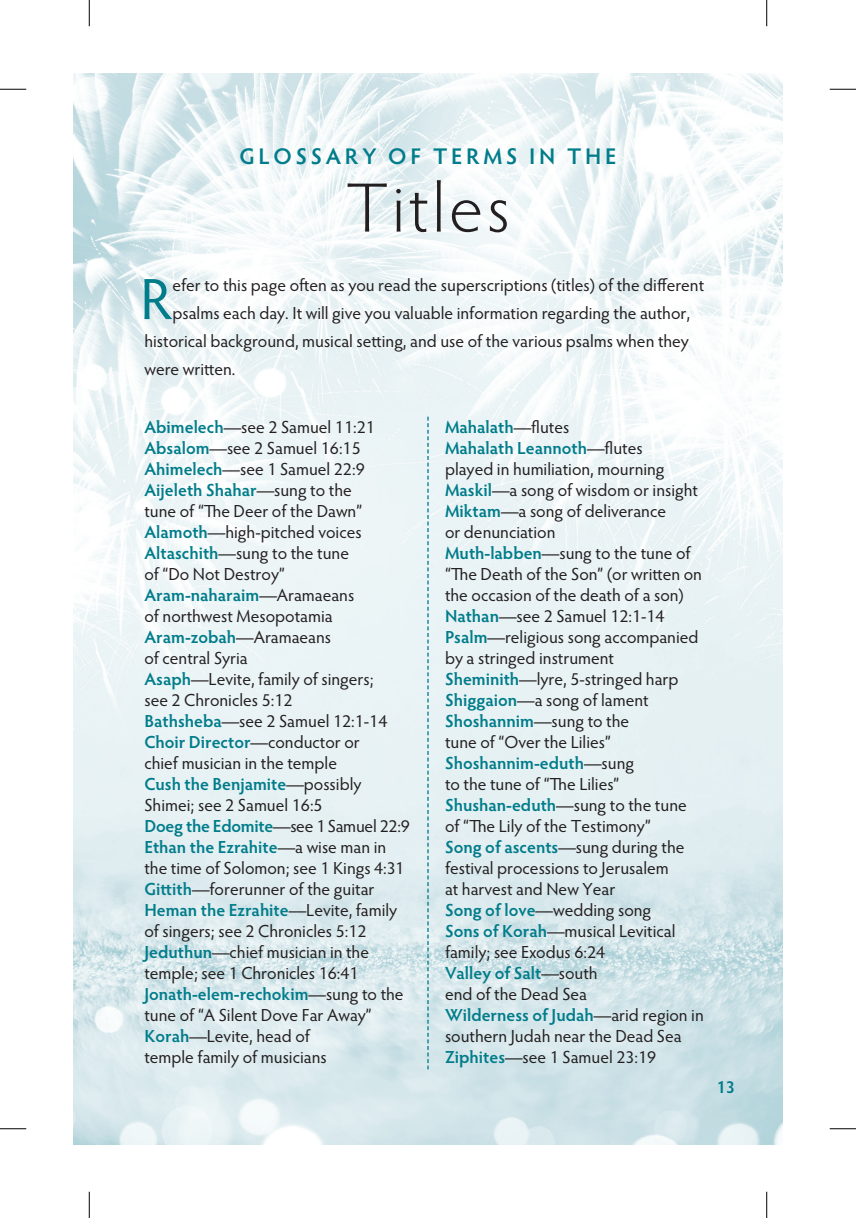
<style>
.page{position:relative;width:856px;height:1218px;background:#fff}
.page>*{position:absolute;margin:0;border:0;box-sizing:border-box;transform-origin:0 0}
.t1{font:300 70px "Hypatia Sans Pro";letter-spacing:.05em;color:#231f20}
.t2{font:58.45px "Hypatia Sans Pro";color:#007c8a}
.t3{font:600 22.75px "Hypatia Sans Pro";letter-spacing:.165em;color:#007c8a}
.t4{font:17.5px/21px "Hypatia Sans Pro";color:#231f20}
.t5{font:600 17.5px "Hypatia Sans Pro";color:#007c8a}
.s1{font-weight:600;color:#007c8a}
</style>
<div class="page">
<img style="left:74px;top:74px;width:708px;height:1070px">
<svg style="left:427px;top:417px;width:2px;height:652px"></svg>
<svg style="left:0;top:89px;width:26px;height:1px"></svg>
<svg style="left:830px;top:89px;width:26px;height:1px"></svg>
<svg style="left:0;top:1128px;width:26px;height:1px"></svg>
<svg style="left:830px;top:1128px;width:26px;height:1px"></svg>
<svg style="left:89px;top:0;width:1px;height:26px"></svg>
<svg style="left:89px;top:1192px;width:1px;height:26px"></svg>
<svg style="left:766px;top:0;width:1px;height:26px"></svg>
<svg style="left:766px;top:1192px;width:1px;height:26px"></svg>
<h3 class="t3" style="left:239px;top:141px;width:378px">GLOSSARY OF TERMS IN THE</h3>
<h1 class="t1" style="left:346px;top:162px;width:166px">Titles</h1>
<h2 class="t2" style="left:140px;top:260px;width:34px">R</h2>
<p class="t4" style="left:172px;top:274px;width:533px">efer to this page often as you read the superscriptions (titles) of the different</p>
<p class="t4" style="left:172px;top:302px;width:519px">psalms each day. It will give you valuable information regarding the author,</p>
<p class="t4" style="left:144px;top:330px;width:546px">historical background, musical setting, and use of the various psalms when they</p>
<p class="t4" style="left:144px;top:358px;width:92px">were written.</p>
<p class="t4" style="left:144px;top:416px;width:267px"><span class="s1">Abimelech</span>—see 2 Samuel 11:21<br><span class="s1">Absalom</span>—see 2 Samuel 16:15<br><span class="s1">Ahimelech</span>—see 1 Samuel 22:9<br><span class="s1">Aijeleth Shahar</span>—sung to the<br>tune of “The Deer of the Dawn”<br><span class="s1">Alamoth</span>—high-pitched voices<br><span class="s1">Altaschith</span>—sung to the tune<br>of “Do Not Destroy”<br><span class="s1">Aram-naharaim</span>—Aramaeans<br>of northwest Mesopotamia<br><span class="s1">Aram-zobah</span>—Aramaeans<br>of central Syria<br><span class="s1">Asaph</span>—Levite, family of singers;<br>see 2 Chronicles 5:12<br><span class="s1">Bathsheba</span>—see 2 Samuel 12:1-14<br><span class="s1">Choir Director</span>—conductor or<br>chief musician in the temple<br><span class="s1">Cush the Benjamite</span>—possibly<br>Shimei; see 2 Samuel 16:5<br><span class="s1">Doeg the Edomite</span>—see 1 Samuel 22:9<br><span class="s1">Ethan the Ezrahite</span>—a wise man in the time of Solomon; see 1 Kings 4:31<br><span class="s1">Gittith</span>—forerunner of the guitar<br><span class="s1">Heman the Ezrahite</span>—Levite, family of singers; see 2 Chronicles 5:12<br><span class="s1">Jeduthun</span>—chief musician in the temple; see 1 Chronicles 16:41<br><span class="s1">Jonath-elem-rechokim</span>—sung to the tune of “A Silent Dove Far Away”<br><span class="s1">Korah</span>—Levite, head of<br>temple family of musicians</p>
<p class="t4" style="left:445px;top:416px;width:260px"><span class="s1">Mahalath</span>—flutes<br><span class="s1">Mahalath Leannoth</span>—flutes<br>played in humiliation, mourning<br><span class="s1">Maskil</span>—a song of wisdom or insight<br><span class="s1">Miktam</span>—a song of deliverance<br>or denunciation<br><span class="s1">Muth-labben</span>—sung to the tune of “The Death of the Son” (or written on the occasion of the death of a son)<br><span class="s1">Nathan</span>—see 2 Samuel 12:1-14<br><span class="s1">Psalm</span>—religious song accompanied by a stringed instrument<br><span class="s1">Sheminith</span>—lyre, 5-stringed harp<br><span class="s1">Shiggaion</span>—a song of lament<br><span class="s1">Shoshannim</span>—sung to the<br>tune of “Over the Lilies”<br><span class="s1">Shoshannim-eduth</span>—sung<br>to the tune of “The Lilies”<br><span class="s1">Shushan-eduth</span>—sung to the tune of “The Lily of the Testimony”<br><span class="s1">Song of ascents</span>—sung during the festival processions to Jerusalem<br>at harvest and New Year<br><span class="s1">Song of love</span>—wedding song<br><span class="s1">Sons of Korah</span>—musical Levitical family; see Exodus 6:24<br><span class="s1">Valley of Salt</span>—south<br>end of the Dead Sea<br><span class="s1">Wilderness of Judah</span>—arid region in southern Judah near the Dead Sea<br><span class="s1">Ziphites</span>—see 1 Samuel 23:19</p>
<p class="t5" style="left:716px;top:1074px;width:20px">13</p>
</div>
